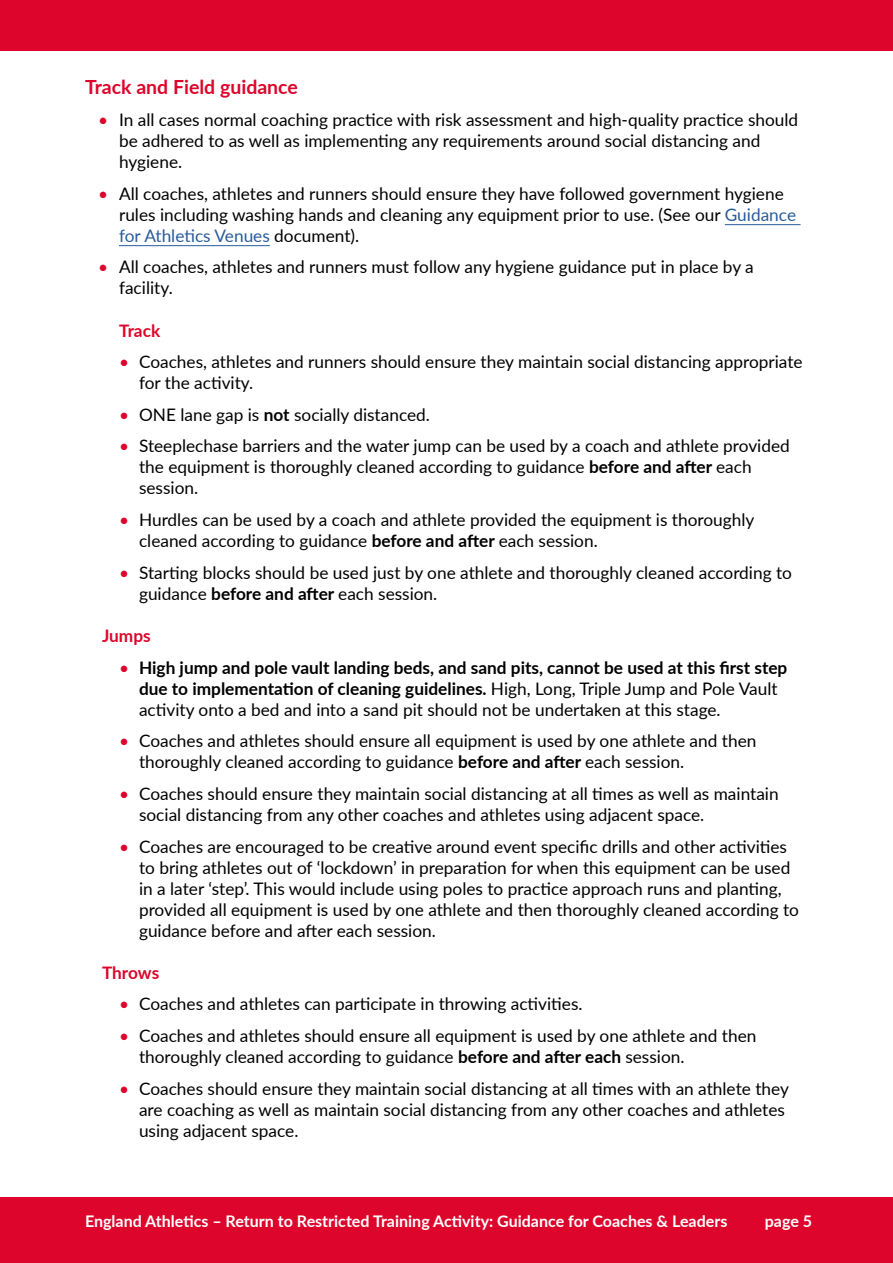
<style>
.page{position:relative;width:893px;height:1263px;background:#fff}
.page>*{position:absolute;margin:0;border:0;box-sizing:border-box;transform-origin:0 0}
.smaller-subhead_copy{font:700 19.5px "Lato";color:#dd052b}
.main-text_indent_1{font:17.25px/21px "Lato";color:#000}
.main-text_indent_1-2{font:700 17.25px/21px "Lato";color:#000}
.smaller-subhead{font:700 17.25px "Lato";letter-spacing:-.005em;color:#dd052b}
.t1{font:700 16.05px "Lato";color:#fff}
.s1{color:#dd052b}
.s2{color:#275b9b}
.s3{font-weight:700}
.s4{font-weight:400;color:#dd052b}
.s5{font-weight:400}
</style>
<div class="page">
<div style="left:0;top:1197px;width:893px;height:66px;background:#dd052b"></div>
<div style="left:0;top:0;width:893px;height:51px;background:#dd052b"></div>
<hr style="left:725px;top:224px;width:75px;height:1px;background:#275b9b">
<hr style="left:119px;top:245px;width:151px;height:1px;background:#275b9b">
<p class="smaller-subhead_copy" style="left:85px;top:73px;width:214px">Track and Field guidance</p>
<p class="main-text_indent_1" style="left:119px;top:108px;width:681px;text-indent:-21px"><span class="s1">•</span> In all cases normal coaching practice with risk assessment and high-quality practice should be adhered to as well as implementing any requirements around social distancing and hygiene.</p>
<p class="main-text_indent_1" style="left:119px;top:182px;width:678px;text-indent:-21px"><span class="s1">•</span> All coaches, athletes and runners should ensure they have followed government hygiene rules including washing hands and cleaning any equipment prior to use. (See our <span class="s2">Guidance for Athletics Venues</span> document).</p>
<p class="main-text_indent_1" style="left:119px;top:256px;width:636px;text-indent:-21px"><span class="s1">•</span> All coaches, athletes and runners must follow any hygiene guidance put in place by a facility.</p>
<p class="smaller-subhead" style="left:119px;top:318px;width:43px">Track</p>
<p class="main-text_indent_1" style="left:139px;top:351px;width:665px;text-indent:-20px"><span class="s1">•</span> Coaches, athletes and runners should ensure they maintain social distancing appropriate for the activity.</p>
<p class="main-text_indent_1" style="left:119px;top:403px;width:312px"><span class="s1">•</span> ONE lane gap is <span class="s3">not</span> socially distanced.</p>
<p class="main-text_indent_1" style="left:139px;top:435px;width:652px;text-indent:-20px"><span class="s1">•</span> Steeplechase barriers and the water jump can be used by a coach and athlete provided the equipment is thoroughly cleaned according to guidance <span class="s3">before and after</span> each session.</p>
<p class="main-text_indent_1" style="left:139px;top:509px;width:617px;text-indent:-20px"><span class="s1">•</span> Hurdles can be used by a coach and athlete provided the equipment is thoroughly cleaned according to guidance <span class="s3">before and after</span> each session.</p>
<p class="main-text_indent_1" style="left:139px;top:561px;width:654px;text-indent:-20px"><span class="s1">•</span> Starting blocks should be used just by one athlete and thoroughly cleaned according to guidance <span class="s3">before and after</span> each session.</p>
<p class="smaller-subhead" style="left:102px;top:623px;width:50px">Jumps</p>
<p class="main-text_indent_1-2" style="left:139px;top:656px;width:650px;text-indent:-20px"><span class="s4">•</span> High jump and pole vault landing beds, and sand pits, cannot be used at this first step due to implementation of cleaning guidelines. <span class="s5">High, Long, Triple Jump and Pole Vault activity onto a bed and into a sand pit should not be undertaken at this stage.</span></p>
<p class="main-text_indent_1" style="left:139px;top:730px;width:619px;text-indent:-20px"><span class="s1">•</span> Coaches and athletes should ensure all equipment is used by one athlete and then thoroughly cleaned according to guidance <span class="s3">before and after</span> each session.</p>
<p class="main-text_indent_1" style="left:139px;top:782px;width:641px;text-indent:-20px"><span class="s1">•</span> Coaches should ensure they maintain social distancing at all times as well as maintain social distancing from any other coaches and athletes using adjacent space.</p>
<p class="main-text_indent_1" style="left:139px;top:835px;width:661px;text-indent:-20px"><span class="s1">•</span> Coaches are encouraged to be creative around event specific drills and other activities to bring athletes out of ‘lockdown’ in preparation for when this equipment can be used in a later ‘step’. This would include using poles to practice approach runs and planting, provided all equipment is used by one athlete and then thoroughly cleaned according to guidance before and after each session.</p>
<p class="smaller-subhead" style="left:102px;top:960px;width:59px">Throws</p>
<p class="main-text_indent_1" style="left:119px;top:993px;width:465px"><span class="s1">•</span> Coaches and athletes can participate in throwing activities.</p>
<p class="main-text_indent_1" style="left:139px;top:1024px;width:619px;text-indent:-20px"><span class="s1">•</span> Coaches and athletes should ensure all equipment is used by one athlete and then thoroughly cleaned according to guidance <span class="s3">before and after each</span> session.</p>
<p class="main-text_indent_1" style="left:139px;top:1077px;width:651px;text-indent:-20px"><span class="s1">•</span> Coaches should ensure they maintain social distancing at all times with an athlete they are coaching as well as maintain social distancing from any other coaches and athletes using adjacent space.</p>
<p class="t1" style="left:85px;top:1209px;width:644px">England Athletics – Return to Restricted Training Activity: Guidance for Coaches &amp; Leaders</p>
<p class="t1" style="left:765px;top:1209px;width:49px">page 5</p>
</div>
